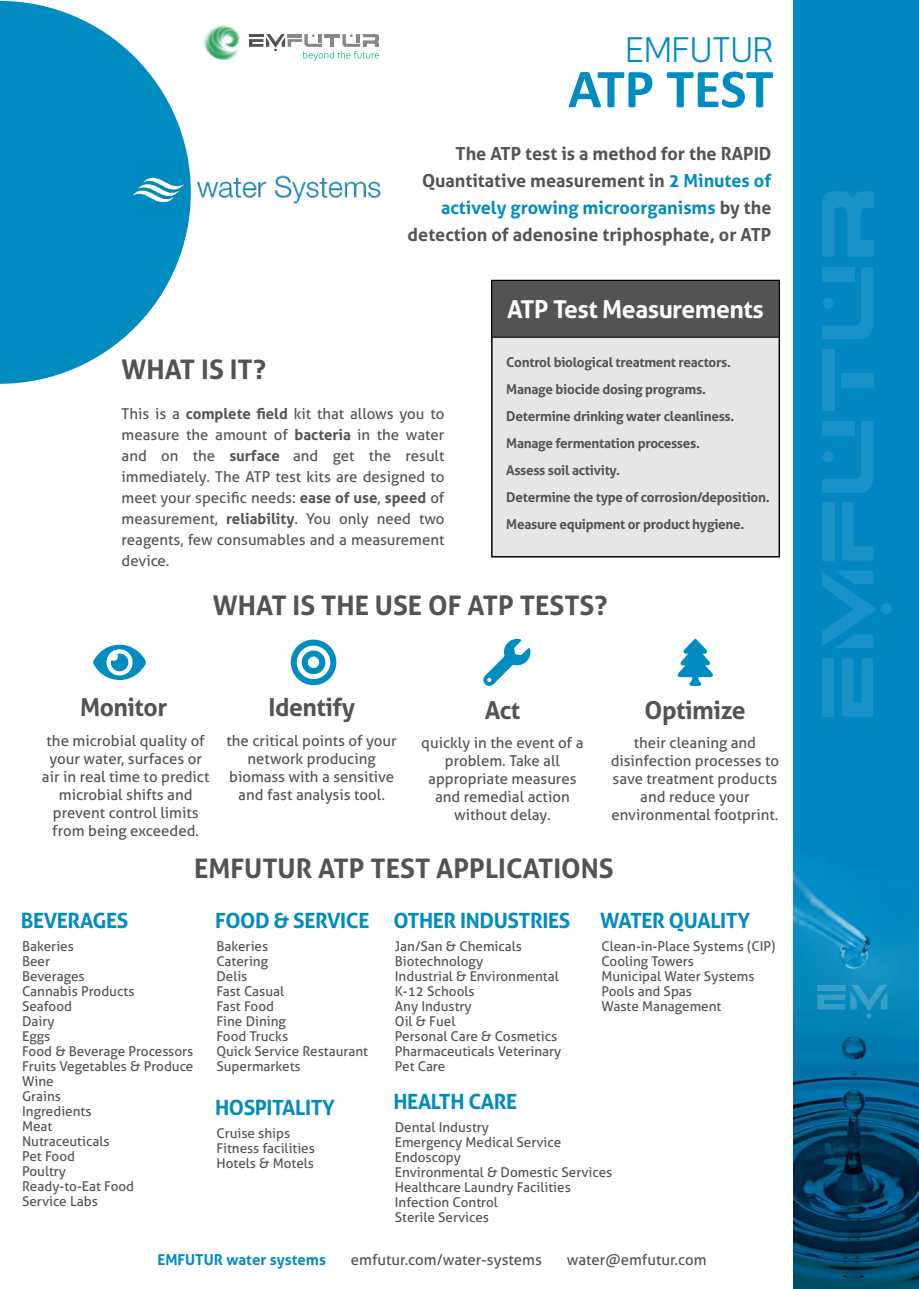
<style>
.page{position:relative;width:919px;height:1289px;background:#fff}
.page>*{position:absolute;margin:0;border:0;box-sizing:border-box;transform-origin:0 0}
.t1{font:700 55.2px "Calibri";letter-spacing:-.01em;color:#008cc1}
.t2{font:33px "Apex New";color:#008cc1}
.t3{font:700 27px "Aller";color:#535355}
.t4{font:700 24.75px "Aller";letter-spacing:-.02em;color:#535355}
.t5{font:700 24.75px "Aller";letter-spacing:-.02em;color:#fff}
.t6{font:700 21px "Aller";letter-spacing:-.02em;color:#008cc1}
.t7{font:700 18px/27px "Aller";color:#535355;text-align:right}
.t8{font:15px/18px "Aller";color:#535355;text-align:center}
.t9{font:700 15px "Aller";color:#008cc1}
.t10{font:13.5px/15px "Aller";color:#535355}
.t11{font:700 13.5px/27px "Aller";letter-spacing:-.02em;color:#535355}
.s1{color:#008cc1}
.s2{font-weight:700}
</style>
<div class="page">
<div style="left:793px;top:0;width:125px;height:1288px;background:#0287c2"></div>
<div style="left:821px;top:502px;width:13px;height:58px;background:#1a92c7"></div>
<svg style="left:842px;top:502px;width:31px;height:58px"></svg>
<div style="left:821px;top:349px;width:13px;height:62px;background:#1a92c7"></div>
<div style="left:841px;top:373px;width:33px;height:14px;background:#1a92c7"></div>
<svg style="left:822px;top:191px;width:52px;height:66px"></svg>
<div style="left:822px;top:658px;width:11px;height:58px;background:#1a92c7"></div>
<svg style="left:842px;top:658px;width:31px;height:58px"></svg>
<div style="left:880px;top:603px;width:11px;height:11px;background:#1a92c7;border-radius:50%"></div>
<svg style="left:822px;top:421px;width:51px;height:72px"></svg>
<div style="left:822px;top:451px;width:11px;height:11px;background:#1a92c7;border-radius:50%"></div>
<svg style="left:822px;top:571px;width:53px;height:77px"></svg>
<svg style="left:822px;top:267px;width:51px;height:72px"></svg>
<div style="left:821px;top:267px;width:33px;height:15px;background:#1a92c7"></div>
<div style="left:822px;top:298px;width:11px;height:11px;background:#1a92c7;border-radius:50%"></div>
<img style="left:793px;top:870px;width:125px;height:418px">
<svg style="left:817px;top:984px;width:70px;height:34px"></svg>
<svg style="left:0;top:1px;width:190px;height:383px;fill:#008cc1"></svg>
<svg style="left:249px;top:34px;width:130px;height:27px"></svg>
<img style="left:203px;top:24px;width:37px;height:35px">
<img style="left:132px;top:159px;width:248px;height:57px">
<div style="left:491px;top:280px;width:289px;height:277px;background:#e6e6e6;border:1px solid #000"></div>
<div style="left:491px;top:280px;width:288px;height:57px;background:#535355;border:1px solid #000"></div>
<svg style="left:93px;top:644px;width:53px;height:36px"></svg>
<svg style="left:290px;top:639px;width:46px;height:46px"></svg>
<svg style="left:483px;top:639px;width:48px;height:47px"></svg>
<svg style="left:677px;top:639px;width:36px;height:47px"></svg>
<h2 class="t2" style="left:625px;top:29px;width:149px">EMFUTUR</h2>
<h1 class="t1" style="left:568px;top:50px;width:207px">ATP TEST</h1>
<p class="t7" style="left:407px;top:140px;width:365px">The ATP test is a method for the RAPID Quantitative measurement in <span class="s1">2 Minutes of actively growing microorganisms</span> by the detection of adenosine triphosphate, or ATP</p>
<h3 class="t3" style="left:122px;top:353px;width:146px">WHAT IS IT?</h3>
<p class="t8" style="left:122px;top:403px;width:324px;line-height:21px;text-align:justify">This is a <span class="s2">complete field</span> kit that allows you to measure the amount of <span class="s2">bacteria</span> in the water and on the <span class="s2">surface</span> and get the result immediately. The ATP test kits are designed to meet your specific needs: <span class="s2">ease of use</span>, <span class="s2">speed</span> of measurement, <span class="s2">reliability</span>. You only need two reagents, few consumables and a measurement device.</p>
<h3 class="t5" style="left:507px;top:294px;width:258px">ATP Test Measurements</h3>
<p class="t11" style="left:506px;top:348px;width:265px">Control biological treatment reactors.<br>Manage biocide dosing programs.<br>Determine drinking water cleanliness.<br>Manage fermentation processes.<br>Assess soil activity.<br>Determine the type of corrosion/deposition.<br>Measure equipment or product hygiene.</p>
<h3 class="t4" style="left:80px;top:692px;width:89px">Monitor</h3>
<h3 class="t3" style="left:213px;top:588px;width:396px">WHAT IS THE USE OF ATP TESTS?</h3>
<h3 class="t4" style="left:268px;top:692px;width:88px">Identify</h3>
<h3 class="t4" style="left:485px;top:694px;width:37px">Act</h3>
<h3 class="t4" style="left:644px;top:694px;width:103px">Optimize</h3>
<p class="t8" style="left:42px;top:731px;width:169px">the microbial quality of your water, surfaces or air in real time to predict microbial shifts and prevent control limits from being exceeded.</p>
<p class="t8" style="left:226px;top:731px;width:172px">the critical points of your network producing biomass with a sensitive and fast analysis tool.</p>
<p class="t8" style="left:421px;top:734px;width:164px">quickly in the event of a problem. Take all appropriate measures and remedial action without delay.</p>
<p class="t8" style="left:610px;top:734px;width:170px">their cleaning and disinfection processes to save treatment products and reduce your environmental footprint.</p>
<h3 class="t3" style="left:194px;top:851px;width:421px">EMFUTUR ATP TEST APPLICATIONS</h3>
<h3 class="t6" style="left:21px;top:907px;width:109px">BEVERAGES</h3>
<p class="t10" style="left:22px;top:938px;width:173px">Bakeries<br>Beer<br>Beverages<br>Cannabis Products<br>Seafood<br>Dairy<br>Eggs<br>Food &amp; Beverage Processors<br>Fruits Vegetables &amp; Produce<br>Wine<br>Grains<br>Ingredients<br>Meat<br>Nutraceuticals<br>Pet Food<br>Poultry<br>Ready-to-Eat Food<br>Service Labs</p>
<h3 class="t6" style="left:215px;top:907px;width:156px">FOOD &amp; SERVICE</h3>
<p class="t10" style="left:216px;top:938px;width:153px">Bakeries<br>Catering<br>Delis<br>Fast Casual<br>Fast Food<br>Fine Dining<br>Food Trucks<br>Quick Service Restaurant<br>Supermarkets</p>
<h3 class="t6" style="left:215px;top:1094px;width:122px">HOSPITALITY</h3>
<p class="t10" style="left:216px;top:1126px;width:100px">Cruise ships<br>Fitness facilities<br>Hotels &amp; Motels</p>
<h3 class="t6" style="left:393px;top:907px;width:178px">OTHER INDUSTRIES</h3>
<p class="t10" style="left:395px;top:938px;width:168px">Jan/San &amp; Chemicals<br>Biotechnology<br>Industrial &amp; Environmental<br>K-12 Schools<br>Any Industry<br>Oil &amp; Fuel<br>Personal Care &amp; Cosmetics<br>Pharmaceuticals Veterinary<br>Pet Care</p>
<h3 class="t6" style="left:600px;top:907px;width:152px">WATER QUALITY</h3>
<p class="t10" style="left:601px;top:938px;width:175px">Clean-in-Place Systems (CIP)<br>Cooling Towers<br>Municipal Water Systems<br>Pools and Spas<br>Waste Management</p>
<h3 class="t6" style="left:393px;top:1088px;width:125px">HEALTH CARE</h3>
<p class="t10" style="left:395px;top:1119px;width:219px">Dental Industry<br>Emergency Medical Service<br>Endoscopy<br>Environmental &amp; Domestic Services<br>Healthcare Laundry Facilities<br>Infection Control<br>Sterile Services</p>
<p class="t9" style="left:157px;top:1250px;width:170px">EMFUTUR water systems</p>
<p class="t8" style="left:351px;top:1250px;width:192px">emfutur.com/water-systems</p>
<p class="t8" style="left:567px;top:1250px;width:141px">water@emfutur.com</p>
</div>
